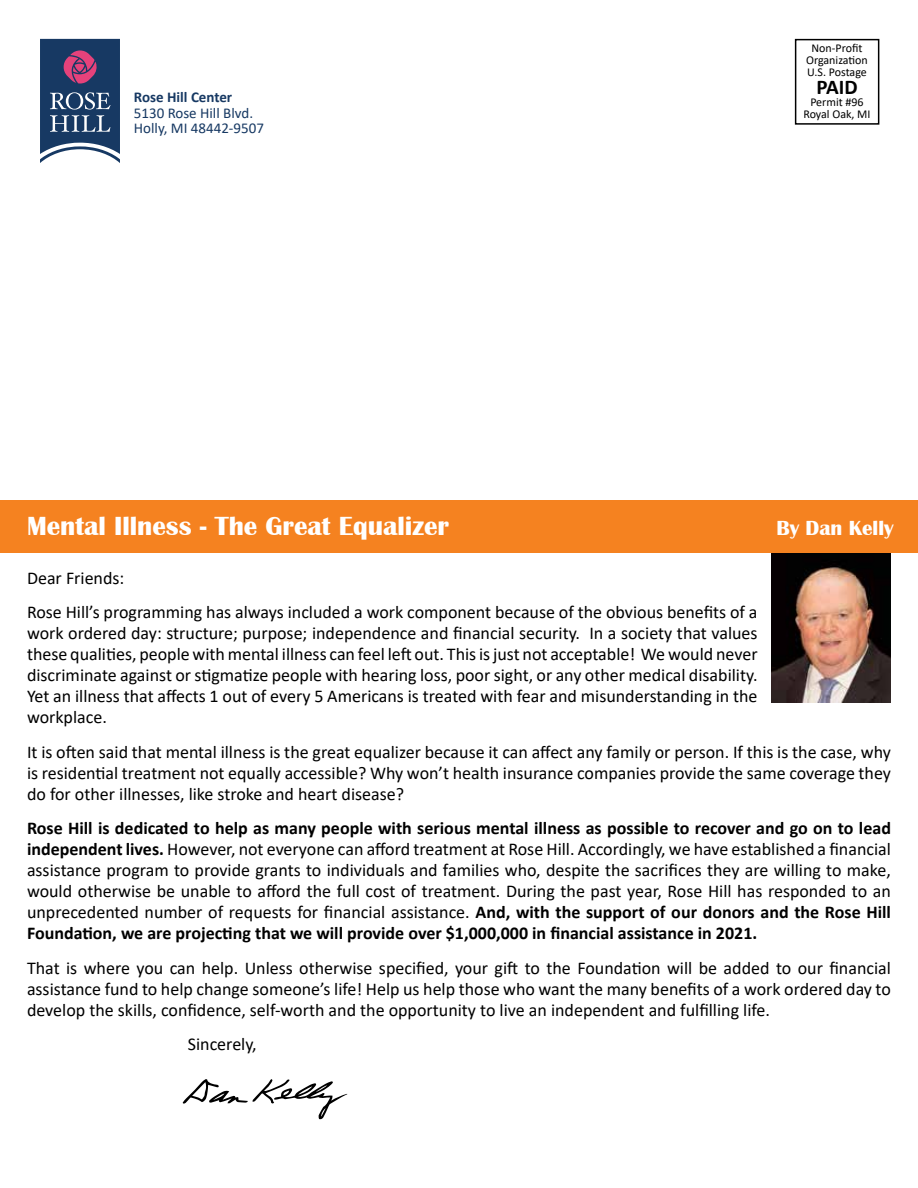
<style>
.page{position:relative;width:918px;height:1188px;background:#fff}
.page>*{position:absolute;margin:0;border:0;box-sizing:border-box;transform-origin:0 0}
.t1{font:700 27px "Britannic";color:#fff}
.t2{font:700 21px "Britannic";color:#fff}
.t3{font:700 21px "Calibri";color:#000}
.t4{font:18px/21px "Calibri";color:#000;text-align:justify}
.t5{font:15px/15.8px "Calibri";color:#173963}
.t6{font:700 15px "Calibri";color:#173963}
.t7{font:12px/12px "Calibri";color:#000;text-align:center}
.s1{font-weight:700}
</style>
<div class="page">
<img style="left:771px;top:553px;width:120px;height:149px">
<div style="left:795px;top:39px;width:84px;height:86px;border:2px solid #000"></div>
<svg style="left:40px;top:39px;width:80px;height:124px;background:#4c5b7f"></svg>
<div style="left:0;top:501px;width:918px;height:52px;background:#f58220"></div>
<svg style="left:182px;top:1079px;width:165px;height:41px"></svg>
<p class="t6" style="left:134px;top:86px;width:100px">Rose Hill Center</p>
<p class="t5" style="left:134px;top:104px;width:132px">5130 Rose Hill Blvd.<br>Holly, MI 48442-9507</p>
<p class="t7" style="left:806px;top:41px;width:63px">Non-Profit<br>Organization<br>U.S. Postage</p>
<p class="t3" style="left:816px;top:72px;width:43px">PAID</p>
<p class="t7" style="left:803px;top:95px;width:69px">Permit #96<br>Royal Oak, MI</p>
<h1 class="t1" style="left:27px;top:511px;width:424px">Mental Illness - The Great Equalizer</h1>
<p class="t2" style="left:777px;top:516px;width:118px">By Dan Kelly</p>
<p class="t4" style="left:27px;top:560px;width:732px;line-height:34.5px">Dear Friends:<br>Rose Hill’s programming has always included a work component because of the obvious benefits of a</p>
<p class="t4" style="left:27px;top:622px;width:732px">work ordered day: structure; purpose; independence and financial security. In a society that values these qualities, people with mental illness can feel left out. This is just not acceptable! We would never discriminate against or stigmatize people with hearing loss, poor sight, or any other medical disability.<br>Yet an illness that affects 1 out of every 5 Americans is treated with fear and misunderstanding in the workplace.</p>
<p class="t4" style="left:27px;top:741px;width:866px">It is often said that mental illness is the great equalizer because it can affect any family or person. If this is the case, why is residential treatment not equally accessible? Why won’t health insurance companies provide the same coverage they do for other illnesses, like stroke and heart disease?</p>
<p class="t4" style="left:27px;top:817px;width:866px"><span class="s1">Rose Hill is dedicated to help as many people with serious mental illness as possible to recover and go on to lead independent lives.</span> However, not everyone can afford treatment at Rose Hill. Accordingly, we have established a financial assistance program to provide grants to individuals and families who, despite the sacrifices they are willing to make, would otherwise be unable to afford the full cost of treatment. During the past year, Rose Hill has responded to an unprecedented number of requests for financial assistance. <span class="s1">And, with the support of our donors and the Rose Hill Foundation, we are projecting that we will provide over $1,000,000 in financial assistance in 2021.</span></p>
<p class="t4" style="left:27px;top:957px;width:865px">That is where you can help. Unless otherwise specified, your gift to the Foundation will be added to our financial assistance fund to help change someone’s life! Help us help those who want the many benefits of a work ordered day to develop the skills, confidence, self-worth and the opportunity to live an independent and fulfilling life.</p>
<p class="t4" style="left:188px;top:1033px;width:70px">Sincerely,</p>
</div>
